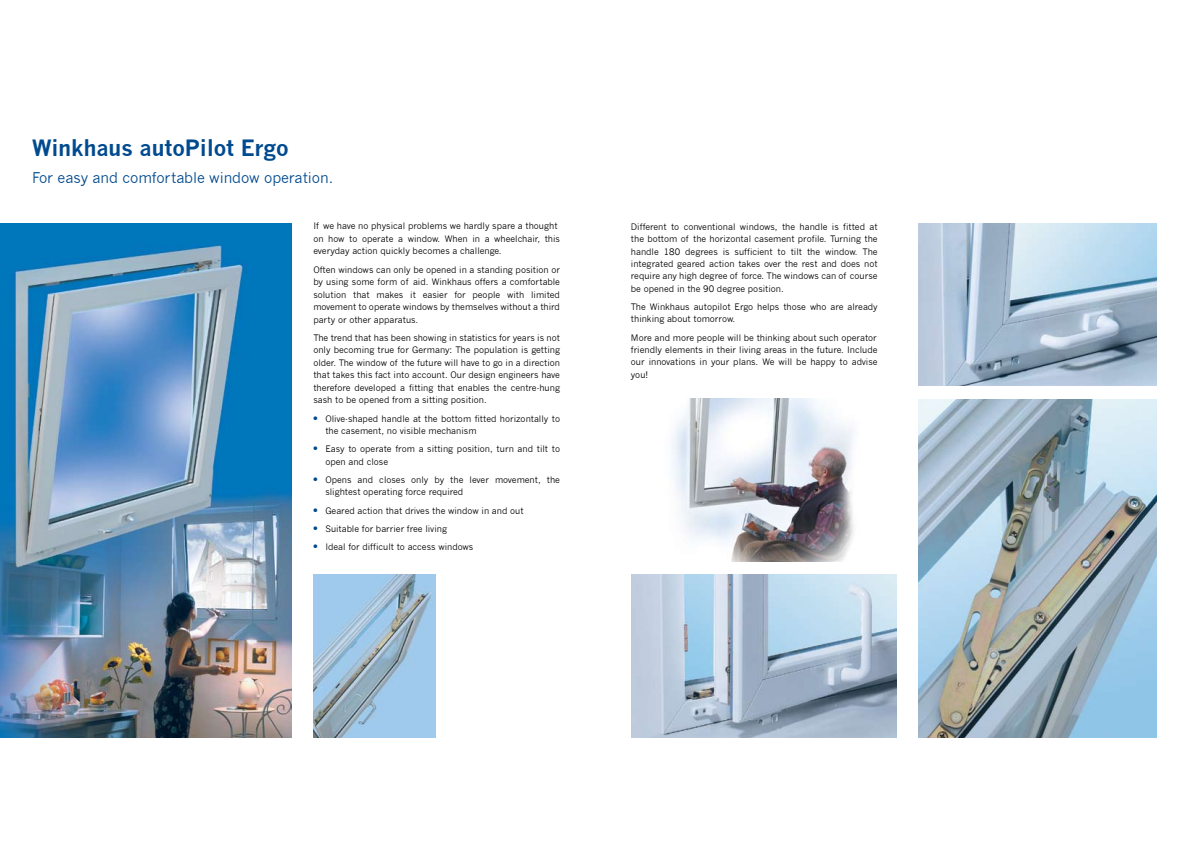
<style>
.page{position:relative;width:1191px;height:842px;background:#fff}
.page>*{position:absolute;margin:0;border:0;box-sizing:border-box;transform-origin:0 0}
.t1{font:700 22px "News Gothic";letter-spacing:-.01em;color:#004a8f}
.t2{font:14.5px "News Gothic";letter-spacing:-.005em;color:#004a8f}
.t3{font:8.8px/12.5px "News Gothic";color:#000}
</style>
<div class="page">
<img style="left:631px;top:574px;width:265px;height:163px">
<img style="left:918px;top:399px;width:239px;height:338px">
<img style="left:0;top:224px;width:291px;height:513px">
<img style="left:918px;top:223px;width:239px;height:163px">
<img style="left:313px;top:574px;width:122px;height:163px">
<img style="left:671px;top:398px;width:183px;height:163px">
<h1 class="t1" style="left:32px;top:135px;width:258px">Winkhaus autoPilot Ergo</h1>
<h2 class="t2" style="left:32px;top:169px;width:303px">For easy and comfortable window operation.</h2>
<p class="t3" style="left:313px;top:220px;width:248px">If we have no physical problems we hardly spare a thought on how to operate a window. When in a wheelchair, this everyday action quickly becomes a challenge.</p>
<p class="t3" style="left:313px;top:263px;width:248px;text-align:justify">Often windows can only be opened in a standing position or by using some form of aid. Winkhaus offers a comfortable solution that makes it easier for people with limited movement to operate windows by themselves without a third party or other apparatus.</p>
<p class="t3" style="left:313px;top:331px;width:248px;text-align:justify">The trend that has been showing in statistics for years is not only becoming true for Germany: The population is getting older. The window of the future will have to go in a direction that takes this fact into account. Our design engineers have therefore developed a fitting that enables the centre-hung sash to be opened from a sitting position.</p>
<p class="t3" style="left:325px;top:412px;width:236px;text-indent:-12px"><sup>●</sup> Olive-shaped handle at the bottom fitted horizontally to the casement, no visible mechanism</p>
<p class="t3" style="left:325px;top:443px;width:236px;text-indent:-12px"><sup>●</sup> Easy to operate from a sitting position, turn and tilt to open and close</p>
<p class="t3" style="left:325px;top:473px;width:236px;text-indent:-12px"><sup>●</sup> Opens and closes only by the lever movement, the slightest operating force required</p>
<p class="t3" style="left:313px;top:504px;width:212px"><sup>●</sup> Geared action that drives the window in and out</p>
<p class="t3" style="left:313px;top:522px;width:135px"><sup>●</sup> Suitable for barrier free living</p>
<p class="t3" style="left:313px;top:540px;width:162px"><sup>●</sup> Ideal for difficult to access windows</p>
<p class="t3" style="left:631px;top:220px;width:248px;text-align:justify">Different to conventional windows, the handle is fitted at the bottom of the horizontal casement profile. Turning the handle 180 degrees is sufficient to tilt the window. The integrated geared action takes over the rest and does not require any high degree of force. The windows can of course be opened in the 90 degree position.</p>
<p class="t3" style="left:631px;top:301px;width:248px">The Winkhaus autopilot Ergo helps those who are already thinking about tomorrow.</p>
<p class="t3" style="left:631px;top:331px;width:248px;text-align:justify">More and more people will be thinking about such operator friendly elements in their living areas in the future. Include our innovations in your plans. We will be happy to advise you!</p>
</div>
